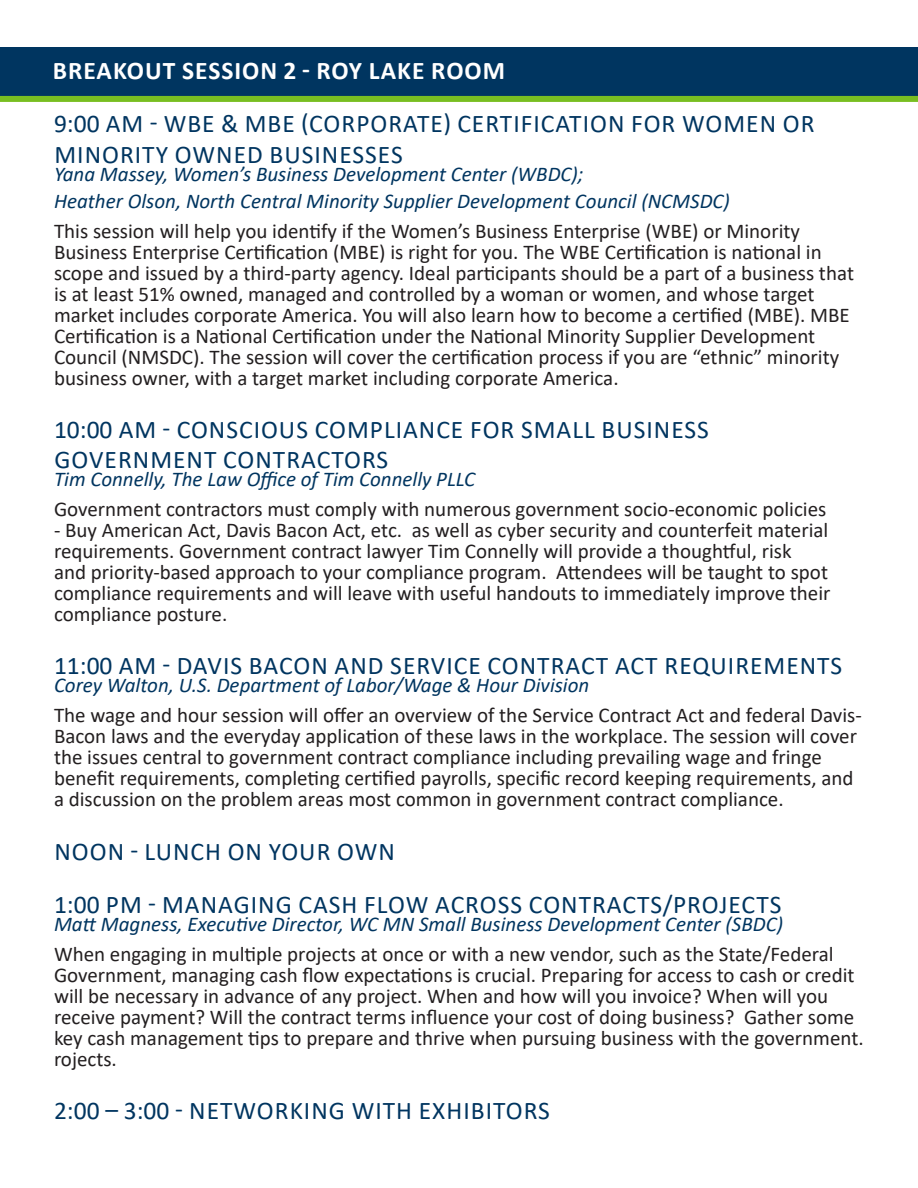
<style>
.page{position:relative;width:918px;height:1188px;background:#fff}
.page>*{position:absolute;margin:0;border:0;box-sizing:border-box;transform-origin:0 0}
.Heading{font:25.5px/30.6px "Calibri";letter-spacing:.04em;color:#003560}
.t1{font:700 25.5px "Calibri";letter-spacing:.04em;color:#fff}
.Session_Description{font:21px/21px "Calibri";color:#231f20}
.Presenter{font:italic 21px "Calibri";color:#003560}
</style>
<div class="page">
<div style="left:0;top:48px;width:918px;height:48px;background:#003560"></div>
<div style="left:0;top:96px;width:918px;height:6px;background:#78be21"></div>
<p class="t1" style="left:53px;top:53px;width:454px">BREAKOUT SESSION 2 - ROY LAKE ROOM</p>
<p class="Heading" style="left:54px;top:108px;width:762px">9:00 AM - WBE &amp; MBE (CORPORATE) CERTIFICATION FOR WOMEN OR<br>MINORITY OWNED BUSINESSES</p>
<p class="Presenter" style="left:54px;top:159px;width:531px">Yana Massey, Women’s Business Development Center (WBDC);</p>
<p class="Presenter" style="left:54px;top:186px;width:677px">Heather Olson, North Central Minority Supplier Development Council (NCMSDC)</p>
<p class="Session_Description" style="left:54px;top:220px;width:802px">This session will help you identify if the Women’s Business Enterprise (WBE) or Minority Business Enterprise Certification (MBE) is right for you. The WBE Certification is national in scope and issued by a third-party agency. Ideal participants should be a part of a business that is at least 51% owned, managed and controlled by a woman or women, and whose target market includes corporate America. You will also learn how to become a certified (MBE). MBE Certification is a National Certification under the National Minority Supplier Development Council (NMSDC). The session will cover the certification process if you are “ethnic” minority business owner, with a target market including corporate America.</p>
<p class="Heading" style="left:54px;top:413px;width:657px">10:00 AM - CONSCIOUS COMPLIANCE FOR SMALL BUSINESS<br>GOVERNMENT CONTRACTORS</p>
<p class="Presenter" style="left:54px;top:465px;width:423px">Tim Connelly, The Law Office of Tim Connelly PLLC</p>
<p class="Session_Description" style="left:54px;top:498px;width:774px">Government contractors must comply with numerous government socio-economic policies</p>
<p class="Session_Description" style="left:54px;top:519px;width:778px">- Buy American Act, Davis Bacon Act, etc. as well as cyber security and counterfeit material requirements. Government contract lawyer Tim Connelly will provide a thoughtful, risk<br>and priority-based approach to your compliance program. Attendees will be taught to spot compliance requirements and will leave with useful handouts to immediately improve their compliance posture.</p>
<p class="Heading" style="left:54px;top:650px;width:790px">11:00 AM - DAVIS BACON AND SERVICE CONTRACT ACT REQUIREMENTS</p>
<p class="Presenter" style="left:54px;top:671px;width:537px">Corey Walton, U.S. Department of Labor/Wage &amp; Hour Division</p>
<p class="Session_Description" style="left:54px;top:704px;width:809px">The wage and hour session will offer an overview of the Service Contract Act and federal Davis-Bacon laws and the everyday application of these laws in the workplace. The session will cover the issues central to government contract compliance including prevailing wage and fringe benefit requirements, completing certified payrolls, specific record keeping requirements, and a discussion on the problem areas most common in government contract compliance.</p>
<p class="Heading" style="left:54px;top:835px;width:342px">NOON - LUNCH ON YOUR OWN</p>
<p class="Heading" style="left:54px;top:888px;width:729px">1:00 PM - MANAGING CASH FLOW ACROSS CONTRACTS/PROJECTS</p>
<p class="Presenter" style="left:54px;top:909px;width:731px">Matt Magness, Executive Director, WC MN Small Business Development Center (SBDC)</p>
<p class="Session_Description" style="left:54px;top:943px;width:811px">When engaging in multiple projects at once or with a new vendor, such as the State/Federal Government, managing cash flow expectations is crucial. Preparing for access to cash or credit will be necessary in advance of any project. When and how will you invoice? When will you receive payment? Will the contract terms influence your cost of doing business? Gather some key cash management tips to prepare and thrive when pursuing business with the government. rojects.</p>
<p class="Heading" style="left:54px;top:1094px;width:497px">2:00 – 3:00 - NETWORKING WITH EXHIBITORS</p>
</div>
